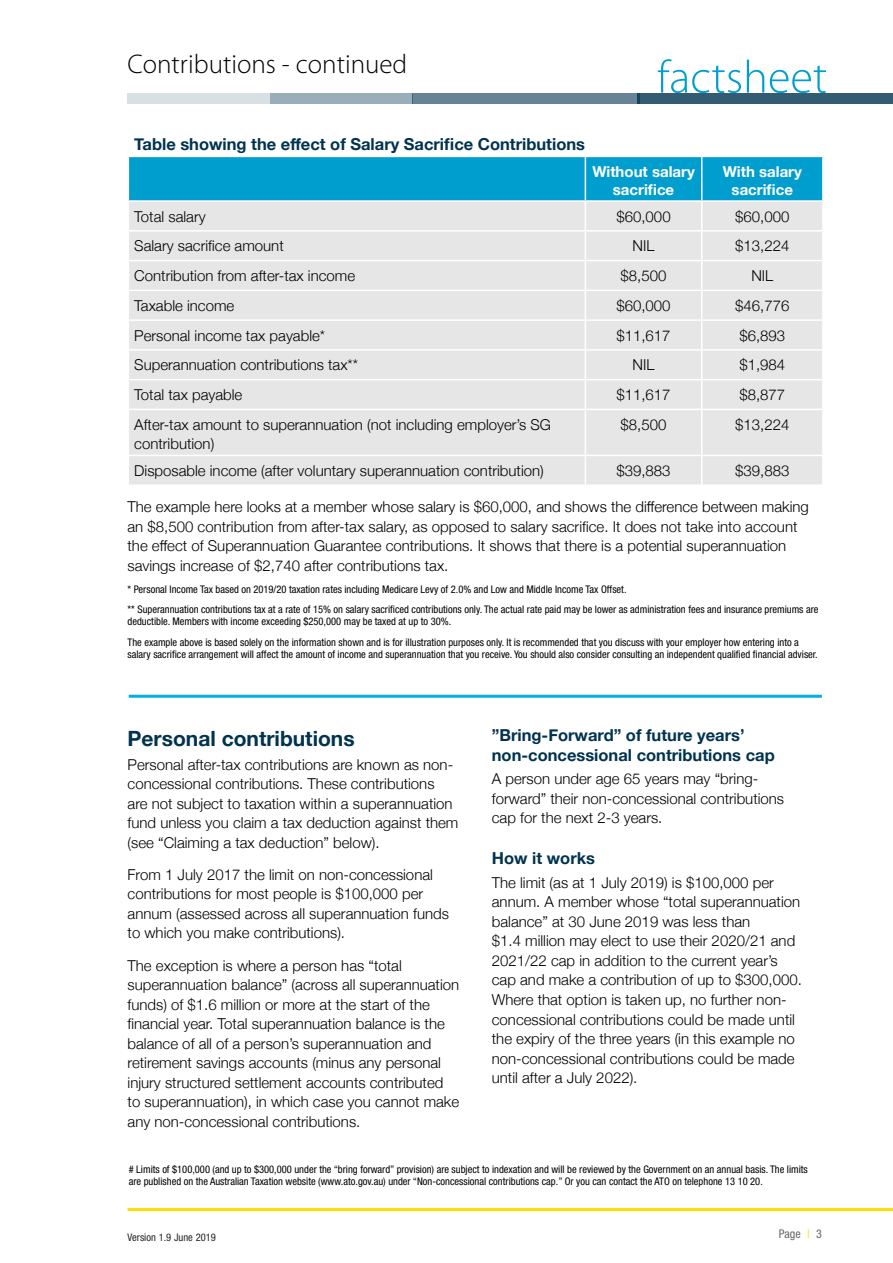
<style>
.page{position:relative;width:893px;height:1263px;background:#fff}
.page>*{position:absolute;margin:0;border:0;box-sizing:border-box;transform-origin:0 0}
.t1{font:300 27px "Myriad Pro";color:#000}
.t2{font:700 21px "Helvetica Neue";color:#00334f}
.t3{font:700 16.5px/19.5px "Helvetica Neue";color:#00334f}
.t4{font:300 15px/19.5px "Helvetica Neue";color:#000}
.t5{font:700 15px/18px "Helvetica Neue";color:#fff;text-align:center}
.t6{font:condensed 12px "Helvetica Neue LT Std";color:#666}
.t7{font:condensed 10.5px/20.5px "Helvetica Neue LT Std";color:#000}
.t8{font:condensed 10.5px "Helvetica Neue LT Std";color:#262626}
.s1{color:#fd0}
</style>
<div class="page">
<div style="left:129px;top:410px;width:693px;height:74px;background:#e6e6e6"></div>
<svg style="left:128px;top:156px;width:695px;height:253px;background:#c0dbe3"></svg>
<hr style="left:822px;top:380px;width:2px;height:29px;background:#fff">
<hr style="left:585px;top:410px;width:1px;height:45px;background:#fff">
<hr style="left:701px;top:410px;width:1px;height:45px;background:#fff">
<hr style="left:128px;top:455px;width:457px;height:1px;background:#fff">
<hr style="left:585px;top:455px;width:117px;height:1px;background:#fff">
<svg style="left:585px;top:456px;width:1px;height:28px"></svg>
<hr style="left:702px;top:455px;width:122px;height:1px;background:#fff">
<svg style="left:701px;top:456px;width:1px;height:28px"></svg>
<hr style="left:129px;top:695px;width:693px;height:3px;background:#00aeef">
<div style="left:637px;top:93px;width:256px;height:11px;background:#335b72"></div>
<div style="left:412px;top:93px;width:227px;height:11px;background:#668495"></div>
<div style="left:270px;top:93px;width:142px;height:11px;background:#9aaeb9"></div>
<div style="left:128px;top:93px;width:142px;height:11px;background:#d9e0e4"></div>
<svg style="left:658px;top:59px;width:168px;height:34px"></svg>
<hr style="left:128px;top:1208px;width:765px;height:3px;background:#fcde00">
<h1 class="t1" style="left:128px;top:48px;width:281px">Contributions - continued</h1>
<p class="t3" style="left:134px;top:135px;width:452px">Table showing the effect of Salary Sacrifice Contributions</p>
<p class="t5" style="left:592px;top:163px;width:104px">Without salary sacrifice</p>
<p class="t5" style="left:723px;top:163px;width:81px">With salary sacrifice</p>
<p class="t4" style="left:134px;top:205px;width:73px">Total salary</p>
<p class="t4" style="left:616px;top:205px;width:56px">$60,000</p>
<p class="t4" style="left:735px;top:205px;width:56px">$60,000</p>
<p class="t4" style="left:134px;top:235px;width:151px">Salary sacrifice amount</p>
<p class="t4" style="left:633px;top:235px;width:23px">NIL</p>
<p class="t4" style="left:735px;top:235px;width:56px">$13,224</p>
<p class="t4" style="left:134px;top:265px;width:222px">Contribution from after-tax income</p>
<p class="t4" style="left:621px;top:265px;width:47px">$8,500</p>
<p class="t4" style="left:751px;top:265px;width:23px">NIL</p>
<p class="t4" style="left:134px;top:295px;width:102px">Taxable income</p>
<p class="t4" style="left:616px;top:295px;width:56px">$60,000</p>
<p class="t4" style="left:735px;top:295px;width:56px">$46,776</p>
<p class="t4" style="left:134px;top:324px;width:192px">Personal income tax payable*</p>
<p class="t4" style="left:616px;top:324px;width:56px">$11,617</p>
<p class="t4" style="left:739px;top:324px;width:47px">$6,893</p>
<p class="t4" style="left:134px;top:354px;width:225px">Superannuation contributions tax**</p>
<p class="t4" style="left:633px;top:354px;width:23px">NIL</p>
<p class="t4" style="left:739px;top:354px;width:47px">$1,984</p>
<p class="t4" style="left:134px;top:384px;width:110px">Total tax payable</p>
<p class="t4" style="left:616px;top:384px;width:56px">$11,617</p>
<p class="t4" style="left:739px;top:384px;width:47px">$8,877</p>
<p class="t4" style="left:134px;top:414px;width:418px">After-tax amount to superannuation (not including employer’s SG contribution)</p>
<p class="t4" style="left:621px;top:414px;width:47px">$8,500</p>
<p class="t4" style="left:735px;top:414px;width:56px">$13,224</p>
<p class="t4" style="left:134px;top:460px;width:411px">Disposable income (after voluntary superannuation contribution)</p>
<p class="t4" style="left:616px;top:460px;width:56px">$39,883</p>
<p class="t4" style="left:735px;top:460px;width:56px">$39,883</p>
<p class="t4" style="left:128px;top:496px;width:683px">The example here looks at a member whose salary is $60,000, and shows the difference between making an $8,500 contribution from after-tax salary, as opposed to salary sacrifice. It does not take into account the effect of Superannuation Guarantee contributions. It shows that there is a potential superannuation savings increase of $2,740 after contributions tax.</p>
<p class="t7" style="left:128px;top:579px;width:692px">* Personal Income Tax based on 2019/20 taxation rates including Medicare Levy of 2.0% and Low and Middle Income Tax Offset.<br>** Superannuation contributions tax at a rate of 15% on salary sacrificed contributions only. The actual rate paid may be lower as administration fees and insurance premiums are</p>
<p class="t7" style="left:128px;top:611px;width:673px">deductible. Members with income exceeding $250,000 may be taxed at up to 30%.<br>The example above is based solely on the information shown and is for illustration purposes only. It is recommended that you discuss with your employer how entering into a</p>
<p class="t7" style="left:128px;top:644px;width:692px">salary sacrifice arrangement will affect the amount of income and superannuation that you receive. You should also consider consulting an independent qualified financial adviser.</p>
<h2 class="t2" style="left:128px;top:722px;width:229px">Personal contributions</h2>
<p class="t4" style="left:128px;top:753px;width:332px">Personal after-tax contributions are known as non&shy;concessional contributions. These contributions<br>are not subject to taxation within a superannuation fund unless you claim a tax deduction against them (see “Claiming a tax deduction” below).</p>
<p class="t4" style="left:128px;top:864px;width:323px">From 1 July 2017 the limit on non-concessional contributions for most people is $100,000 per annum (assessed across all superannuation funds to which you make contributions).</p>
<p class="t4" style="left:128px;top:954px;width:333px">The exception is where a person has “total superannuation balance” (across all superannuation funds) of $1.6 million or more at the start of the financial year. Total superannuation balance is the balance of all of a person’s superannuation and retirement savings accounts (minus any personal injury structured settlement accounts contributed to superannuation), in which case you cannot make any non-concessional contributions.</p>
<p class="t3" style="left:492px;top:726px;width:284px">”Bring-Forward” of future years’ non-concessional contributions cap</p>
<p class="t4" style="left:492px;top:768px;width:294px">A person under age 65 years may “bring&shy;forward” their non-concessional contributions cap for the next 2-3 years.</p>
<p class="t3" style="left:492px;top:849px;width:105px">How it works</p>
<p class="t4" style="left:492px;top:872px;width:312px">The limit (as at 1 July 2019) is $100,000 per annum. A member whose “total superannuation balance” at 30 June 2019 was less than<br>$1.4 million may elect to use their 2020/21 and 2021/22 cap in addition to the current year’s cap and make a contribution of up to $300,000.<br>Where that option is taken up, no further non&shy;concessional contributions could be made until the expiry of the three years (in this example no non-concessional contributions could be made until after a July 2022).</p>
<p class="t7" style="left:129px;top:1163px;width:681px;line-height:12px"># Limits of $100,000 (and up to $300,000 under the “bring forward” provision) are subject to indexation and will be reviewed by the Government on an annual basis. The limits are published on the Australian Taxation website (www.ato.gov.au) under “Non-concessional contributions cap.” Or you can contact the ATO on telephone 13 10 20.</p>
<p class="t8" style="left:128px;top:1231px;width:90px">Version 1.9 June 2019</p>
<p class="t6" style="left:779px;top:1227px;width:44px">Page <span class="s1">|</span> 3</p>
</div>
